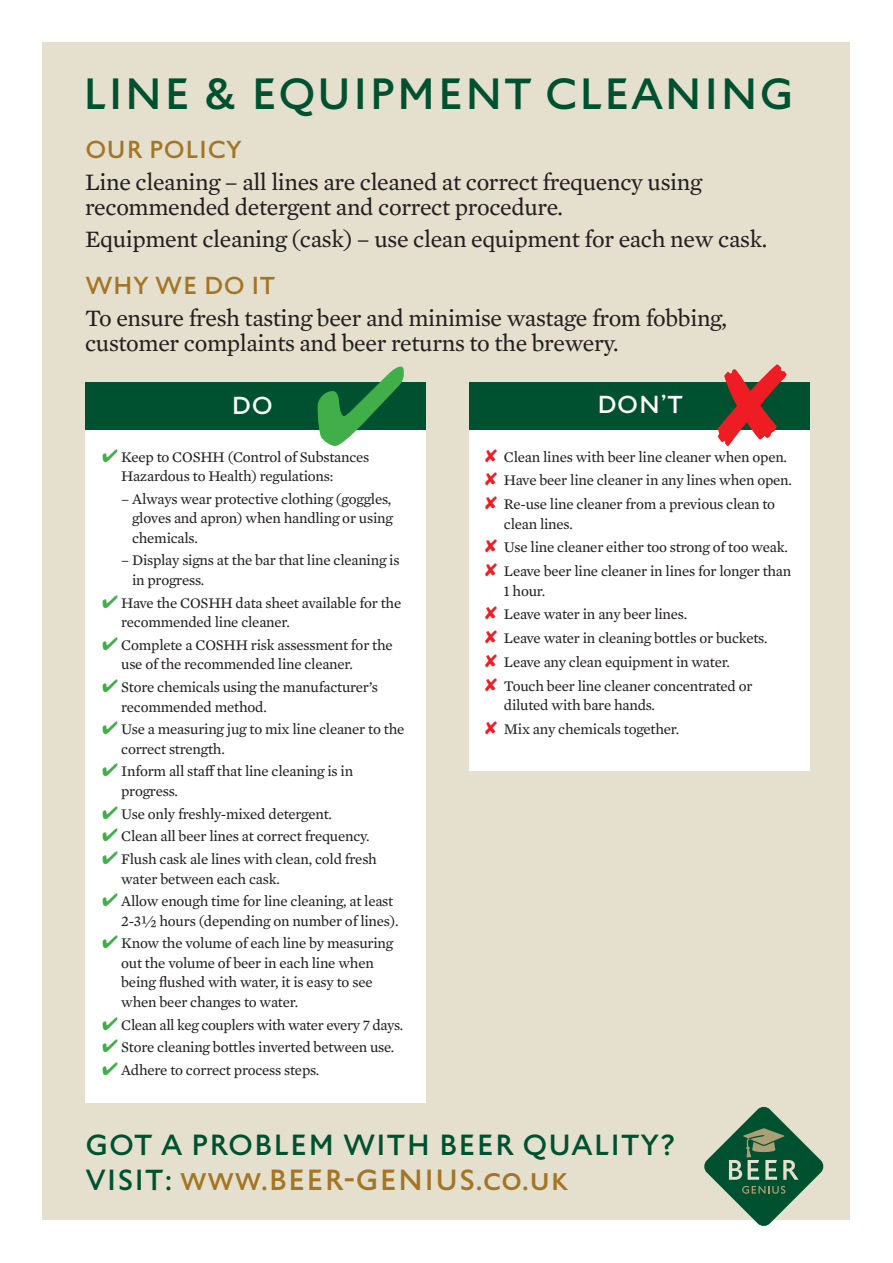
<style>
.page{position:relative;width:893px;height:1263px;background:#fff}
.page>*{position:absolute;margin:0;border:0;box-sizing:border-box;transform-origin:0 0}
.t1{font:48px "St Edmund Sans";color:#005130}
.t2{font:31.95px/34.5px "St Edmund Sans";color:#005130}
.t3{font:27px "St Edmund Sans";letter-spacing:-.015em;color:#a37524}
.t4{font:27px "St Edmund Sans";color:#fff}
.t5{font:24px/25.5px "Mercury Text G2";letter-spacing:-.015em;color:#231f20}
.t6{font:15px/19.5px "Mercury Text G2";letter-spacing:-.015em;color:#231f20}
.s1{color:#40ae49}
.s2{color:#ee1d23}
.s3{color:#a37524}
</style>
<div class="page">
<div style="left:43px;top:43px;width:807px;height:1177px;background:#e5e0ce"></div>
<div style="left:85px;top:382px;width:340px;height:721px;background:#fff"></div>
<div style="left:85px;top:382px;width:340px;height:47px;background:#005130"></div>
<div style="left:470px;top:382px;width:340px;height:388px;background:#fff"></div>
<div style="left:470px;top:382px;width:340px;height:47px;background:#005130"></div>
<svg style="left:704px;top:1107px;width:119px;height:119px"></svg>
<svg style="left:717px;top:429px;width:70px;height:1px"></svg>
<h1 class="t1" style="left:82px;top:79px;width:714px">LINE &amp; EQUIPMENT CLEANING</h1>
<h3 class="t3" style="left:85px;top:141px;width:159px">OUR POLICY</h3>
<h3 class="t5" style="left:85px;top:169px;width:618px">Line cleaning – all lines are cleaned at correct frequency using recommended detergent and correct procedure.</h3>
<h3 class="t5" style="left:85px;top:226px;width:684px">Equipment cleaning (cask) – use clean equipment for each new cask.</h3>
<h3 class="t3" style="left:85px;top:277px;width:192px">WHY WE DO IT</h3>
<h3 class="t5" style="left:85px;top:305px;width:644px">To ensure fresh tasting beer and minimise wastage from fobbing, customer complaints and beer returns to the brewery.</h3>
<h3 class="t4" style="left:231px;top:397px;width:43px">DO</h3>
<h3 class="t4" style="left:314px;top:396px;width:371px"><span class="s1">✔</span> DON’T</h3>
<p class="t6" style="left:121px;top:447px;width:250px;text-indent:-19px"><span class="s1">✔</span> Keep to COSHH (Control of Substances<br>Hazardous to Health) regulations:</p>
<p class="t6" style="left:132px;top:489px;width:262px;text-align:justify;text-indent:-11px">– Always wear protective clothing (goggles, gloves and apron) when handling or using chemicals.</p>
<p class="t6" style="left:132px;top:550px;width:269px;text-indent:-11px">– Display signs at the bar that line cleaning is in progress.</p>
<p class="t6" style="left:121px;top:593px;width:282px;text-indent:-19px"><span class="s1">✔</span> Have the COSHH data sheet available for the recommended line cleaner.</p>
<p class="t6" style="left:121px;top:635px;width:273px;text-indent:-19px"><span class="s1">✔</span> Complete a COSHH risk assessment for the use of the recommended line cleaner.</p>
<p class="t6" style="left:121px;top:677px;width:258px;text-indent:-19px"><span class="s1">✔</span> Store chemicals using the manufacturer’s recommended method.</p>
<p class="t6" style="left:121px;top:719px;width:285px;text-indent:-19px"><span class="s1">✔</span> Use a measuring jug to mix line cleaner to the correct strength.</p>
<p class="t6" style="left:121px;top:761px;width:233px;text-indent:-19px"><span class="s1">✔</span> Inform all staff that line cleaning is in progress.</p>
<p class="t6" style="left:102px;top:804px;width:231px"><span class="s1">✔</span> Use only freshly-mixed detergent.</p>
<p class="t6" style="left:102px;top:826px;width:269px"><span class="s1">✔</span> Clean all beer lines at correct frequency.</p>
<p class="t6" style="left:121px;top:849px;width:257px;text-indent:-19px"><span class="s1">✔</span> Flush cask ale lines with clean, cold fresh water between each cask.</p>
<p class="t6" style="left:121px;top:891px;width:279px;text-indent:-19px"><span class="s1">✔</span> Allow enough time for line cleaning, at least<br>2-3½ hours (depending on number of lines).</p>
<p class="t6" style="left:121px;top:933px;width:274px;text-indent:-19px"><span class="s1">✔</span> Know the volume of each line by measuring out the volume of beer in each line when being flushed with water, it is easy to see when beer changes to water.</p>
<p class="t6" style="left:102px;top:1015px;width:303px"><span class="s1">✔</span> Clean all keg couplers with water every 7 days.</p>
<p class="t6" style="left:102px;top:1037px;width:294px"><span class="s1">✔</span> Store cleaning bottles inverted between use.</p>
<p class="t6" style="left:102px;top:1060px;width:219px"><span class="s1">✔</span> Adhere to correct process steps.</p>
<p class="t6" style="left:485px;top:444px;width:309px;line-height:23.7px"><span class="s2">✘</span> Clean lines with beer line cleaner when open. <span class="s2">✘</span> Have beer line cleaner in any lines when open. <span class="s2">✘</span> Re-use line cleaner from a previous clean to</p>
<p class="t6" style="left:485px;top:511px;width:308px;line-height:23.7px;text-indent:19px">clean lines.<br><span class="s2">✘</span> Use line cleaner either too strong of too weak. <span class="s2">✘</span> Leave beer line cleaner in lines for longer than</p>
<p class="t6" style="left:485px;top:578px;width:284px;line-height:23.7px;text-indent:19px">1 hour.<br><span class="s2">✘</span> Leave water in any beer lines.<br><span class="s2">✘</span> Leave water in cleaning bottles or buckets. <span class="s2">✘</span> Leave any clean equipment in water.<br><span class="s2">✘</span> Touch beer line cleaner concentrated or</p>
<p class="t6" style="left:485px;top:693px;width:196px;line-height:23.7px;text-align:center">diluted with bare hands.<br><span class="s2">✘</span> Mix any chemicals together.</p>
<h2 class="t2" style="left:85px;top:1130px;width:592px">GOT A PROBLEM WITH BEER QUALITY?<br>VISIT: <span class="s3">www.BEER-GENIUS.co.uk</span></h2>
</div>
